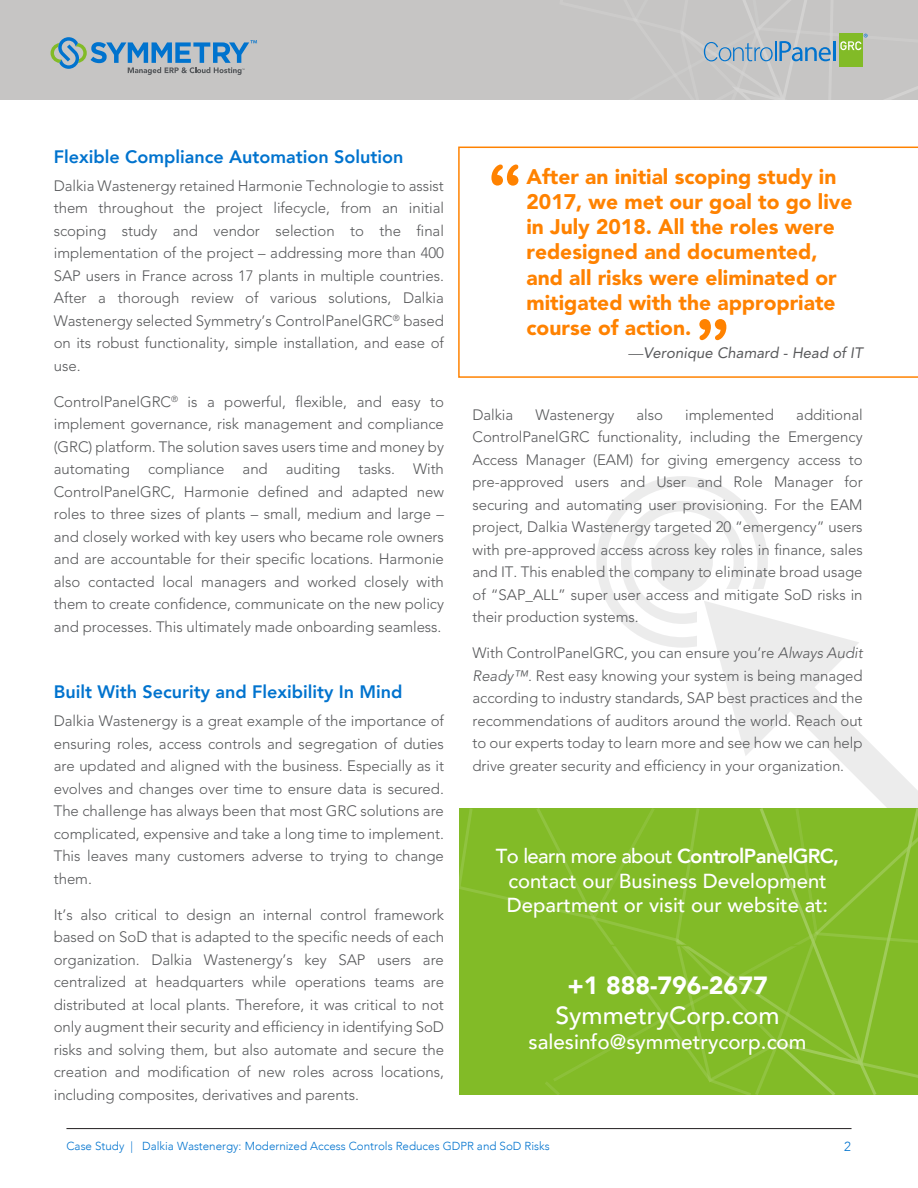
<style>
.page{position:relative;width:918px;height:1188px;background:#fff}
.page>*{position:absolute;margin:0;border:0;box-sizing:border-box;transform-origin:0 0}
.t1{font:72px "Arial Rounded MT Bold";color:#ff8200}
.t2{font:500 24.9px "Avenir";color:#fff}
.t3{font:900 24.9px "Avenir";color:#fff}
.t4{font:900 21px/25.2px "Avenir LT Std";color:#ff8200}
.t5{font:500 20.7px "Avenir";color:#fff}
.t6{font:500 20.25px/24.3px "Avenir";color:#fff;text-align:center}
.t7{font:800 18px "Avenir";color:#0073ce}
.t8{font:300 15px/22.5px "Avenir LT Std";letter-spacing:-.005em;color:#57585a;text-align:justify}
.t9{font:italic 15px "Avenir LT Std";color:#58595b}
.t10{font:300 13.05px "Avenir";color:#0073ce}
.t11{font:300 11.7px "Avenir";color:#0073ce}
.s1{font-weight:300;font-style:normal;color:#57585a}
.s2{font-style:italic}
.s3{font-weight:800}
</style>
<div class="page">
<svg style="left:458px;top:147px;width:460px;height:231px"></svg>
<div style="left:621px;top:501px;width:123px;height:123px;border:10px solid #a2a1a2;border-radius:50%"></div>
<div style="left:596px;top:476px;width:172px;height:172px;border:10px solid #a2a1a2;border-radius:50%"></div>
<div style="left:697px;top:589px;width:89px;height:67px;background:#fff"></div>
<div style="left:651px;top:531px;width:62px;height:62px;background:#ececec;border-radius:50%"></div>
<svg style="left:704px;top:601px;width:214px;height:204px"></svg>
<div style="left:459px;top:809px;width:459px;height:286px;background:#82bb27"></div>
<svg style="left:459px;top:808px;width:216px;height:238px"></svg>
<svg style="left:675px;top:805px;width:243px;height:290px"></svg>
<svg style="left:545px;top:1082px;width:15px;height:13px"></svg>
<div style="left:0;top:0;width:918px;height:100px;background:#c6c5c4"></div>
<hr style="left:66px;top:1128px;width:786px;height:1px;background:#231f20">
<svg style="left:51px;top:37px;width:206px;height:38px"></svg>
<hr style="left:527px;top:945px;width:282px;height:1px;background:#82bb27">
<svg style="left:634px;top:0;width:284px;height:100px"></svg>
<p class="t7" style="left:54px;top:143px;width:351px">Flexible Compliance Automation Solution</p>
<p class="t8" style="left:54px;top:175px;width:392px">Dalkia Wastenergy retained Harmonie Technologie to assist them throughout the project lifecycle, from an initial scoping study and vendor selection to the final implementation of the project – addressing more than 400<br>SAP users in France across 17 plants in multiple countries.<br>After a thorough review of various solutions, Dalkia Wastenergy selected Symmetry’s ControlPanelGRC<sup>®</sup> based on its robust functionality, simple installation, and ease of use.</p>
<p class="t8" style="left:54px;top:391px;width:392px">ControlPanelGRC<sup>®</sup> is a powerful, flexible, and easy to implement governance, risk management and compliance (GRC) platform. The solution saves users time and money by automating compliance and auditing tasks. With ControlPanelGRC, Harmonie defined and adapted new roles to three sizes of plants – small, medium and large – and closely worked with key users who became role owners and are accountable for their specific locations. Harmonie also contacted local managers and worked closely with them to create confidence, communicate on the new policy and processes. This ultimately made onboarding seamless.</p>
<p class="t7" style="left:54px;top:678px;width:350px">Built With Security and Flexibility In Mind</p>
<p class="t8" style="left:54px;top:710px;width:392px">Dalkia Wastenergy is a great example of the importance of ensuring roles, access controls and segregation of duties are updated and aligned with the business. Especially as it evolves and changes over time to ensure data is secured.<br>The challenge has always been that most GRC solutions are complicated, expensive and take a long time to implement.<br>This leaves many customers adverse to trying to change them.</p>
<p class="t8" style="left:54px;top:903px;width:392px">It’s also critical to design an internal control framework based on SoD that is adapted to the specific needs of each organization. Dalkia Wastenergy’s key SAP users are centralized at headquarters while operations teams are distributed at local plants. Therefore, it was critical to not only augment their security and efficiency in identifying SoD risks and solving them, but also automate and secure the creation and modification of new roles across locations, including composites, derivatives and parents.</p>
<h1 class="t1" style="left:488px;top:149px;width:34px">“</h1>
<h3 class="t4" style="left:526px;top:164px;width:328px">After an initial scoping study in<br>2017, we met our goal to go live in July 2018. All the roles were redesigned and documented, and all risks were eliminated or mitigated with the appropriate course of action.</h3>
<p class="t9" style="left:628px;top:344px;width:236px"><span class="s1">—</span>Veronique Chamard - Head of IT</p>
<h1 class="t1" style="left:697px;top:303px;width:34px">”</h1>
<p class="t8" style="left:472px;top:403px;width:392px;text-indent:324px">additional ControlPanelGRC functionality, including the Emergency Access Manager (EAM) for giving emergency access to pre-approved users and User and Role Manager for securing and automating user provisioning. For the EAM project, Dalkia Wastenergy targeted 20 “emergency” users with pre-approved access across key roles in finance, sales and IT. This enabled the company to eliminate broad usage of “SAP_ALL” super user access and mitigate SoD risks in their production systems.</p>
<p class="t8" style="left:472px;top:642px;width:392px">With ControlPanelGRC, you can ensure you’re <span class="s2">Always Audit Ready™</span>. Rest easy knowing your system is being managed according to industry standards, SAP best practices and the recommendations of auditors around the world. Reach out to our experts today to learn more and see how we can help drive greater security and efficiency in your organization.</p>
<p class="t8" style="left:472px;top:403px;width:42px">Dalkia</p>
<p class="t8" style="left:535px;top:403px;width:80px">Wastenergy</p>
<p class="t8" style="left:637px;top:403px;width:28px">also</p>
<p class="t8" style="left:685px;top:403px;width:90px">implemented</p>
<h3 class="t6" style="left:496px;top:843px;width:345px">To learn more about <span class="s3">ControlPanelGRC, </span>contact our Business Development<br>Department or visit our website at:</h3>
<h2 class="t3" style="left:567px;top:964px;width:202px">+1 888-796-2677</h2>
<h2 class="t2" style="left:556px;top:994px;width:225px">SymmetryCorp.com</h2>
<h3 class="t5" style="left:529px;top:1023px;width:280px">salesinfo@symmetrycorp.com</h3>
<p class="t11" style="left:66px;top:1139px;width:485px">Case Study | Dalkia Wastenergy: Modernized Access Controls Reduces GDPR and SoD Risks</p>
<p class="t10" style="left:844px;top:1139px;width:8px">2</p>
</div>
